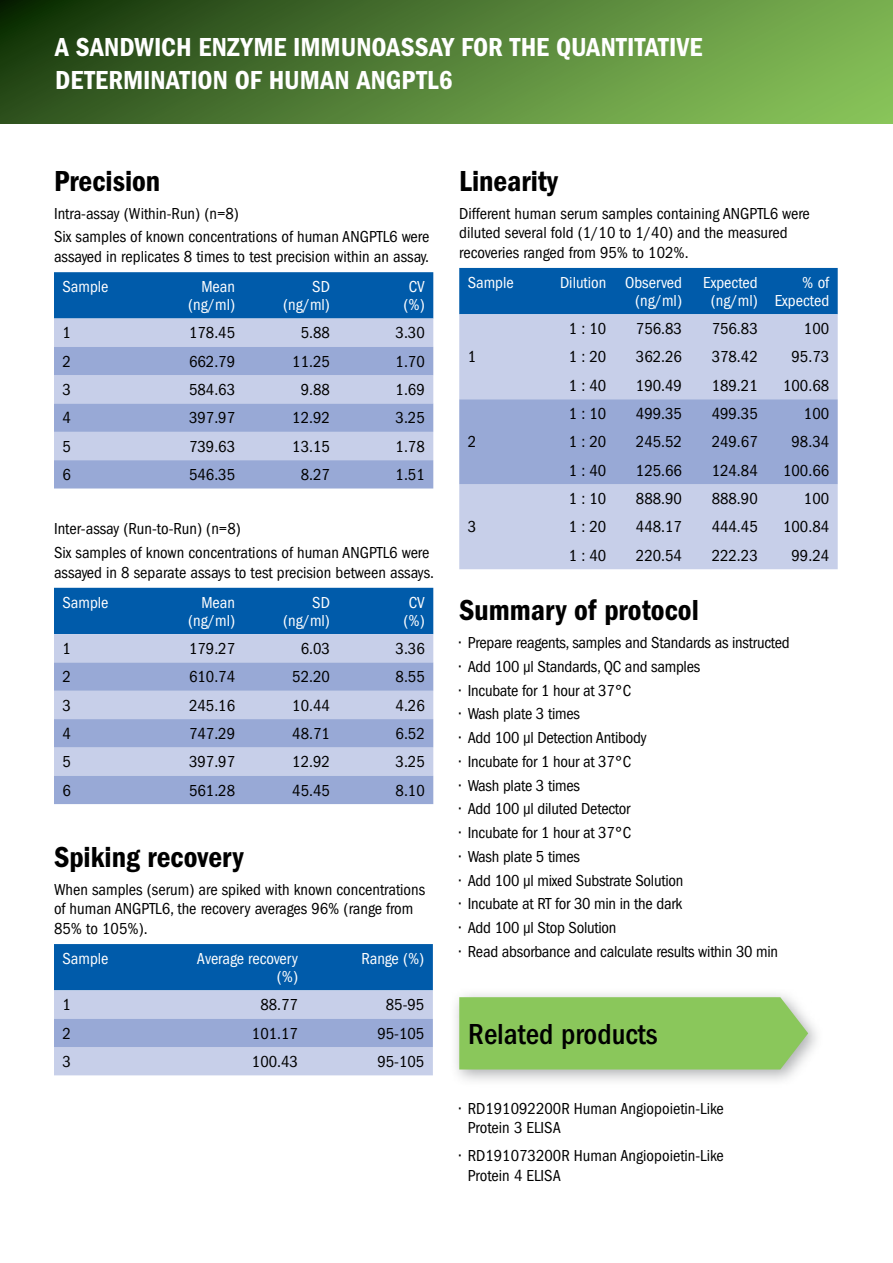
<style>
.page{position:relative;width:893px;height:1263px;background:#fff}
.page>*{position:absolute;margin:0;border:0;box-sizing:border-box;transform-origin:0 0}
.t1{font:30px "ITC Franklin Gothic Std Dm Cd";color:#000}
.t2{font:500 condensed 30px "ITC Franklin Gothic Std";color:#000}
.t3{font:27px/32.4px "ITC Franklin Gothic Std Dm Cd";color:#fff}
.t4{font:condensed 16.5px/19.5px "ITC Franklin Gothic Std";color:#000}
.t5{font:condensed 16.5px/18px "ITC Franklin Gothic Std";color:#fff;text-align:right}
</style>
<div class="page">
<svg style="left:0;top:0;width:893px;height:123px;background:#538036"></svg>
<div style="left:54px;top:272px;width:379px;height:46px;background:#005baa"></div>
<div style="left:54px;top:318px;width:379px;height:29px;background:#c7cfe9"></div>
<svg style="left:54px;top:347px;width:379px;height:141px;background:#abb8dd"></svg>
<div style="left:54px;top:588px;width:379px;height:46px;background:#005baa"></div>
<div style="left:54px;top:634px;width:379px;height:28px;background:#c7cfe9"></div>
<svg style="left:54px;top:662px;width:379px;height:142px;background:#abb8dd"></svg>
<svg style="left:54px;top:944px;width:379px;height:131px;background:#779ece"></svg>
<div style="left:459px;top:268px;width:379px;height:46px;background:#005baa"></div>
<div style="left:459px;top:314px;width:379px;height:255px;background:#c7cfe9"></div>
<div style="left:459px;top:399px;width:379px;height:85px;background:#98a9d6"></div>
<div style="left:450px;top:988px;width:374px;height:99px;background:#939598;opacity:.75"></div>
<div style="left:459px;top:997px;width:349px;height:72px;background:#8ac75b"></div>
<h2 class="t3" style="left:55px;top:31px;width:649px">A SANDWICH ENZYME IMMUNOASSAY FOR THE QUANTITATIVE<br>DETERMINATION OF HUMAN ANGPTL6</h2>
<h1 class="t1" style="left:54px;top:163px;width:108px">Precision</h1>
<p class="t4" style="left:54px;top:201px;width:377px;line-height:23.7px">Intra-assay (Within-Run) (n=8)<br>Six samples of known concentrations of human ANGPTL6 were</p>
<p class="t4" style="left:54px;top:247px;width:377px">assayed in replicates 8 times to test precision within an assay.</p>
<p class="t5" style="left:63px;top:278px;width:48px">Sample</p>
<p class="t5" style="left:188px;top:278px;width:48px">Mean (ng/ml)</p>
<p class="t5" style="left:283px;top:278px;width:48px">SD (ng/ml)</p>
<p class="t5" style="left:403px;top:278px;width:23px;text-align:center">CV (%)</p>
<p class="t4" style="left:63px;top:323px;width:10px">1</p>
<p class="t4" style="left:189px;top:323px;width:48px">178.45</p>
<p class="t4" style="left:301px;top:323px;width:31px">5.88</p>
<p class="t4" style="left:396px;top:323px;width:31px">3.30</p>
<p class="t4" style="left:63px;top:351px;width:10px">2</p>
<p class="t4" style="left:189px;top:351px;width:48px">662.79</p>
<p class="t4" style="left:292px;top:351px;width:39px">11.25</p>
<p class="t4" style="left:396px;top:351px;width:31px">1.70</p>
<p class="t4" style="left:63px;top:380px;width:10px">3</p>
<p class="t4" style="left:189px;top:380px;width:48px">584.63</p>
<p class="t4" style="left:301px;top:380px;width:31px">9.88</p>
<p class="t4" style="left:396px;top:380px;width:31px">1.69</p>
<p class="t4" style="left:63px;top:408px;width:10px">4</p>
<p class="t4" style="left:189px;top:408px;width:48px">397.97</p>
<p class="t4" style="left:292px;top:408px;width:39px">12.92</p>
<p class="t4" style="left:396px;top:408px;width:31px">3.25</p>
<p class="t4" style="left:63px;top:436px;width:10px">5</p>
<p class="t4" style="left:189px;top:436px;width:48px">739.63</p>
<p class="t4" style="left:292px;top:436px;width:39px">13.15</p>
<p class="t4" style="left:396px;top:436px;width:31px">1.78</p>
<p class="t4" style="left:63px;top:465px;width:10px">6</p>
<p class="t4" style="left:189px;top:465px;width:48px">546.35</p>
<p class="t4" style="left:301px;top:465px;width:31px">8.27</p>
<p class="t4" style="left:396px;top:465px;width:31px">1.51</p>
<p class="t4" style="left:54px;top:517px;width:377px;line-height:23.7px">Inter-assay (Run-to-Run) (n=8)<br>Six samples of known concentrations of human ANGPTL6 were</p>
<p class="t4" style="left:54px;top:562px;width:382px">assayed in 8 separate assays to test precision between assays.</p>
<p class="t5" style="left:63px;top:593px;width:48px">Sample</p>
<p class="t5" style="left:188px;top:593px;width:48px">Mean (ng/ml)</p>
<p class="t5" style="left:283px;top:593px;width:48px">SD (ng/ml)</p>
<p class="t5" style="left:403px;top:593px;width:23px;text-align:center">CV (%)</p>
<p class="t4" style="left:63px;top:639px;width:10px">1</p>
<p class="t4" style="left:189px;top:639px;width:48px">179.27</p>
<p class="t4" style="left:301px;top:639px;width:31px">6.03</p>
<p class="t4" style="left:396px;top:639px;width:31px">3.36</p>
<p class="t4" style="left:63px;top:667px;width:10px">2</p>
<p class="t4" style="left:189px;top:667px;width:48px">610.74</p>
<p class="t4" style="left:292px;top:667px;width:39px">52.20</p>
<p class="t4" style="left:396px;top:667px;width:31px">8.55</p>
<p class="t4" style="left:63px;top:695px;width:10px">3</p>
<p class="t4" style="left:189px;top:695px;width:48px">245.16</p>
<p class="t4" style="left:292px;top:695px;width:39px">10.44</p>
<p class="t4" style="left:396px;top:695px;width:31px">4.26</p>
<p class="t4" style="left:63px;top:724px;width:10px">4</p>
<p class="t4" style="left:189px;top:724px;width:48px">747.29</p>
<p class="t4" style="left:292px;top:724px;width:39px">48.71</p>
<p class="t4" style="left:396px;top:724px;width:31px">6.52</p>
<p class="t4" style="left:63px;top:752px;width:10px">5</p>
<p class="t4" style="left:189px;top:752px;width:48px">397.97</p>
<p class="t4" style="left:292px;top:752px;width:39px">12.92</p>
<p class="t4" style="left:396px;top:752px;width:31px">3.25</p>
<p class="t4" style="left:63px;top:780px;width:10px">6</p>
<p class="t4" style="left:189px;top:780px;width:48px">561.28</p>
<p class="t4" style="left:292px;top:780px;width:39px">45.45</p>
<p class="t4" style="left:396px;top:780px;width:31px">8.10</p>
<h1 class="t1" style="left:54px;top:839px;width:191px">Spiking recovery</h1>
<p class="t4" style="left:54px;top:879px;width:373px">When samples (serum) are spiked with known concentrations of human ANGPTL6, the recovery averages 96% (range from<br>85% to 105%).</p>
<p class="t5" style="left:63px;top:949px;width:48px">Sample</p>
<p class="t5" style="left:197px;top:949px;width:103px">Average recovery (%)</p>
<p class="t5" style="left:361px;top:949px;width:65px">Range (%)</p>
<p class="t4" style="left:63px;top:995px;width:10px">1</p>
<p class="t4" style="left:260px;top:995px;width:39px">88.77</p>
<p class="t4" style="left:386px;top:995px;width:40px">85-95</p>
<p class="t4" style="left:63px;top:1023px;width:10px">2</p>
<p class="t4" style="left:252px;top:1023px;width:48px">101.17</p>
<p class="t4" style="left:377px;top:1023px;width:48px">95-105</p>
<p class="t4" style="left:63px;top:1052px;width:10px">3</p>
<p class="t4" style="left:252px;top:1052px;width:48px">100.43</p>
<p class="t4" style="left:377px;top:1052px;width:48px">95-105</p>
<h1 class="t1" style="left:459px;top:163px;width:100px">Linearity</h1>
<p class="t4" style="left:459px;top:203px;width:352px">Different human serum samples containing ANGPTL6 were diluted several fold (1/10 to 1/40) and the measured recoveries ranged from 95% to 102%.</p>
<p class="t5" style="left:468px;top:273px;width:48px">Sample</p>
<p class="t5" style="left:560px;top:273px;width:124px">Dilution Observed (ng/ml)</p>
<p class="t5" style="left:703px;top:273px;width:56px;text-align:center">Expected (ng/ml)</p>
<p class="t5" style="left:775px;top:273px;width:56px">% of<br>Expected</p>
<p class="t4" style="left:468px;top:347px;width:10px">1</p>
<p class="t4" style="left:468px;top:432px;width:10px">2</p>
<p class="t4" style="left:569px;top:319px;width:39px">1 : 10</p>
<p class="t4" style="left:636px;top:319px;width:48px">756.83</p>
<p class="t4" style="left:712px;top:319px;width:48px">756.83</p>
<p class="t4" style="left:804px;top:319px;width:27px">100</p>
<p class="t4" style="left:569px;top:347px;width:39px">1 : 20</p>
<p class="t4" style="left:636px;top:347px;width:48px">362.26</p>
<p class="t4" style="left:712px;top:347px;width:48px">378.42</p>
<p class="t4" style="left:791px;top:347px;width:39px">95.73</p>
<p class="t4" style="left:569px;top:376px;width:39px">1 : 40</p>
<p class="t4" style="left:636px;top:376px;width:48px">190.49</p>
<p class="t4" style="left:712px;top:376px;width:48px">189.21</p>
<p class="t4" style="left:783px;top:376px;width:48px">100.68</p>
<p class="t4" style="left:569px;top:404px;width:39px">1 : 10</p>
<p class="t4" style="left:636px;top:404px;width:48px">499.35</p>
<p class="t4" style="left:712px;top:404px;width:48px">499.35</p>
<p class="t4" style="left:804px;top:404px;width:27px">100</p>
<p class="t4" style="left:569px;top:432px;width:39px">1 : 20</p>
<p class="t4" style="left:636px;top:432px;width:48px">245.52</p>
<p class="t4" style="left:712px;top:432px;width:48px">249.67</p>
<p class="t4" style="left:791px;top:432px;width:39px">98.34</p>
<p class="t4" style="left:569px;top:460px;width:39px">1 : 40</p>
<p class="t4" style="left:636px;top:460px;width:48px">125.66</p>
<p class="t4" style="left:712px;top:460px;width:48px">124.84</p>
<p class="t4" style="left:783px;top:460px;width:48px">100.66</p>
<p class="t4" style="left:569px;top:489px;width:39px">1 : 10</p>
<p class="t4" style="left:636px;top:489px;width:48px">888.90</p>
<p class="t4" style="left:712px;top:489px;width:48px">888.90</p>
<p class="t4" style="left:804px;top:489px;width:27px">100</p>
<p class="t4" style="left:569px;top:517px;width:39px">1 : 20</p>
<p class="t4" style="left:636px;top:517px;width:48px">448.17</p>
<p class="t4" style="left:712px;top:517px;width:48px">444.45</p>
<p class="t4" style="left:783px;top:517px;width:48px">100.84</p>
<p class="t4" style="left:569px;top:545px;width:39px">1 : 40</p>
<p class="t4" style="left:636px;top:545px;width:48px">220.54</p>
<p class="t4" style="left:712px;top:545px;width:48px">222.23</p>
<p class="t4" style="left:791px;top:545px;width:39px">99.24</p>
<h1 class="t1" style="left:459px;top:593px;width:241px">Summary of protocol</h1>
<p class="t4" style="left:459px;top:633px;width:332px">• Prepare reagents, samples and Standards as instructed</p>
<p class="t4" style="left:459px;top:656px;width:243px">• Add 100 μl Standards, QC and samples</p>
<p class="t4" style="left:459px;top:680px;width:173px">• Incubate for 1 hour at 37°C</p>
<p class="t4" style="left:459px;top:704px;width:122px">• Wash plate 3 times</p>
<p class="t4" style="left:459px;top:728px;width:189px">• Add 100 μl Detection Antibody</p>
<p class="t4" style="left:459px;top:752px;width:173px">• Incubate for 1 hour at 37°C</p>
<p class="t4" style="left:459px;top:775px;width:122px">• Wash plate 3 times</p>
<p class="t4" style="left:459px;top:799px;width:173px">• Add 100 μl diluted Detector</p>
<p class="t4" style="left:459px;top:823px;width:173px">• Incubate for 1 hour at 37°C</p>
<p class="t4" style="left:459px;top:847px;width:122px">• Wash plate 5 times</p>
<p class="t4" style="left:459px;top:870px;width:226px">• Add 100 μl mixed Substrate Solution</p>
<p class="t4" style="left:459px;top:894px;width:224px">• Incubate at RT for 30 min in the dark</p>
<p class="t4" style="left:459px;top:918px;width:159px">• Add 100 μl Stop Solution</p>
<p class="t4" style="left:459px;top:942px;width:320px">• Read absorbance and calculate results within 30 min</p>
<p class="t4" style="left:468px;top:517px;width:10px">3</p>
<h1 class="t2" style="left:468px;top:1017px;width:191px">Related products</h1>
<p class="t4" style="left:468px;top:1099px;width:258px;text-indent:-8px">• RD191092200R Human Angiopoietin-Like<br>Protein 3 ELISA</p>
<p class="t4" style="left:468px;top:1146px;width:258px;text-indent:-8px">• RD191073200R Human Angiopoietin-Like<br>Protein 4 ELISA</p>
</div>
